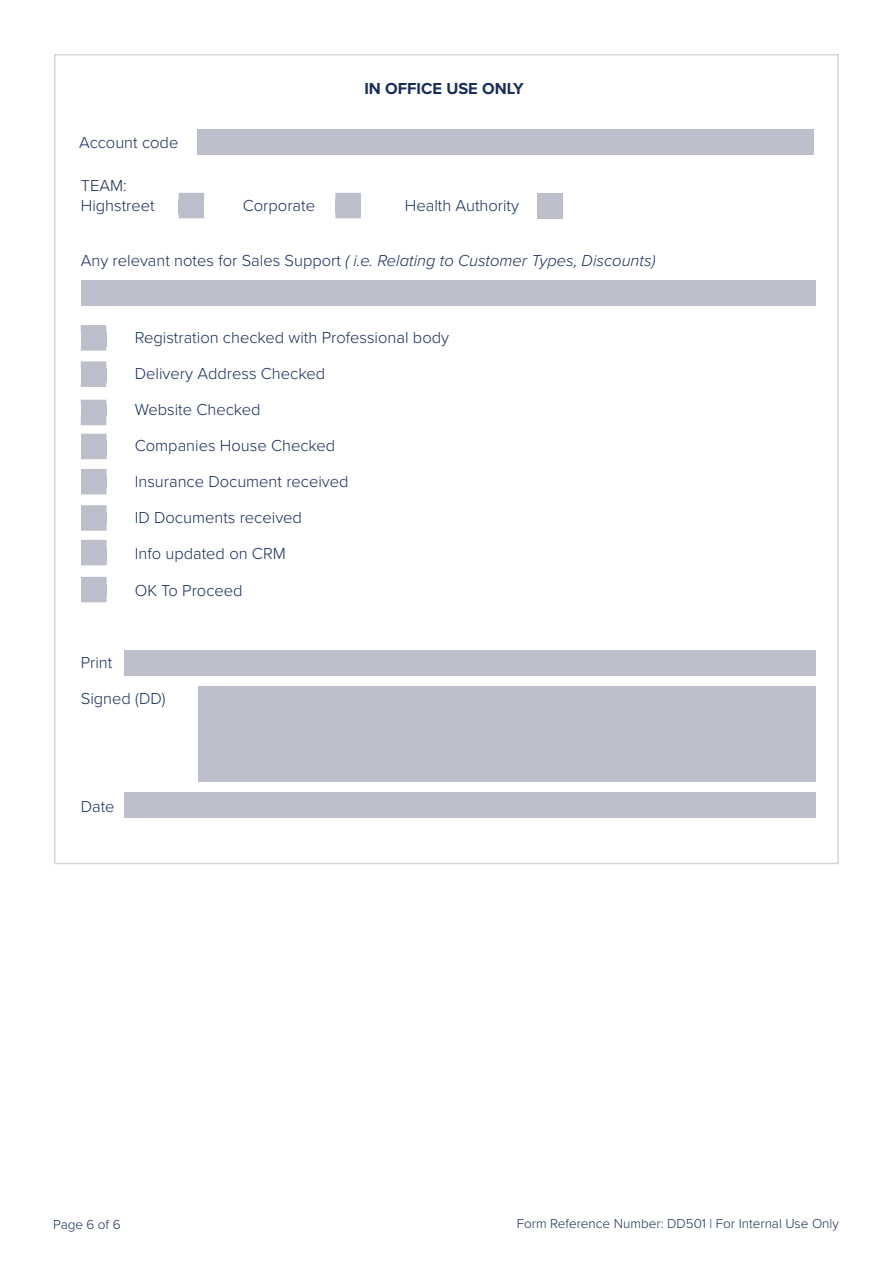
<style>
.page{position:relative;width:893px;height:1263px;background:#fff}
.page>*{position:absolute;margin:0;border:0;box-sizing:border-box;transform-origin:0 0}
.t1{font:300 16.5px/36px "Proxima Nova";color:#182d58}
.t2{font:italic 300 16.5px "Proxima Nova";color:#182d58}
.t3{font:700 16.5px "Proxima Nova";color:#182d58}
.t4{font:300 13.5px "Proxima Nova";color:#182d58}
.s1{font-style:normal}
</style>
<div class="page">
<svg style="left:179px;top:193px;width:25px;height:25px"></svg>
<div style="left:179px;top:199px;width:25px;height:15px;background:#bdbecc"></div>
<svg style="left:335px;top:193px;width:26px;height:25px"></svg>
<div style="left:335px;top:199px;width:26px;height:15px;background:#bdbecc"></div>
<div style="left:537px;top:193px;width:26px;height:25px;background:#bdbecc"></div>
<div style="left:198px;top:129px;width:616px;height:26px;background:#bdbecc"></div>
<div style="left:81px;top:280px;width:735px;height:25px;background:#bdbecc"></div>
<svg style="left:81px;top:361px;width:25px;height:26px"></svg>
<div style="left:81px;top:368px;width:25px;height:15px;background:#bdbecc"></div>
<svg style="left:81px;top:325px;width:25px;height:26px"></svg>
<div style="left:81px;top:332px;width:25px;height:15px;background:#bdbecc"></div>
<svg style="left:81px;top:400px;width:25px;height:25px"></svg>
<div style="left:81px;top:404px;width:25px;height:12px;background:#bdbecc"></div>
<div style="left:124px;top:650px;width:692px;height:26px;background:#bdbecc"></div>
<div style="left:198px;top:686px;width:618px;height:96px;background:#bdbecc"></div>
<div style="left:124px;top:792px;width:692px;height:26px;background:#bdbecc"></div>
<svg style="left:81px;top:434px;width:26px;height:25px"></svg>
<div style="left:81px;top:440px;width:26px;height:14px;background:#bdbecc"></div>
<svg style="left:81px;top:469px;width:26px;height:25px"></svg>
<div style="left:81px;top:476px;width:26px;height:12px;background:#bdbecc"></div>
<svg style="left:81px;top:505px;width:26px;height:26px"></svg>
<div style="left:81px;top:512px;width:26px;height:12px;background:#bdbecc"></div>
<svg style="left:81px;top:540px;width:26px;height:25px"></svg>
<div style="left:81px;top:548px;width:26px;height:14px;background:#bdbecc"></div>
<svg style="left:81px;top:577px;width:26px;height:25px"></svg>
<div style="left:81px;top:584px;width:26px;height:12px;background:#bdbecc"></div>
<p class="t1" style="left:79px;top:124px;width:101px">Account code</p>
<p class="t1" style="left:81px;top:175px;width:76px;line-height:19.5px">TEAM:<br>Highstreet</p>
<p class="t3" style="left:364px;top:76px;width:161px">IN OFFICE USE ONLY</p>
<p class="t1" style="left:243px;top:186px;width:74px">Corporate</p>
<p class="t1" style="left:405px;top:186px;width:116px">Health Authority</p>
<p class="t2" style="left:81px;top:248px;width:576px"><span class="s1">Any relevant notes for Sales Support</span> ( i.e. Relating to Customer Types, Discounts)</p>
<p class="t1" style="left:135px;top:319px;width:316px">Registration checked with Professional body</p>
<p class="t1" style="left:135px;top:355px;width:192px">Delivery Address Checked</p>
<p class="t1" style="left:135px;top:391px;width:215px">Website Checked<br>Companies House Checked<br>Insurance Document received<br>ID Documents received<br>Info updated on CRM<br>OK To Proceed</p>
<p class="t1" style="left:81px;top:643px;width:86px">Print<br>Signed (DD)</p>
<p class="t1" style="left:81px;top:787px;width:35px">Date</p>
<p class="t4" style="left:53px;top:1214px;width:69px">Page 6 of 6</p>
<p class="t4" style="left:517px;top:1213px;width:324px">Form Reference Number: DD501 | For Internal Use Only</p>
</div>
